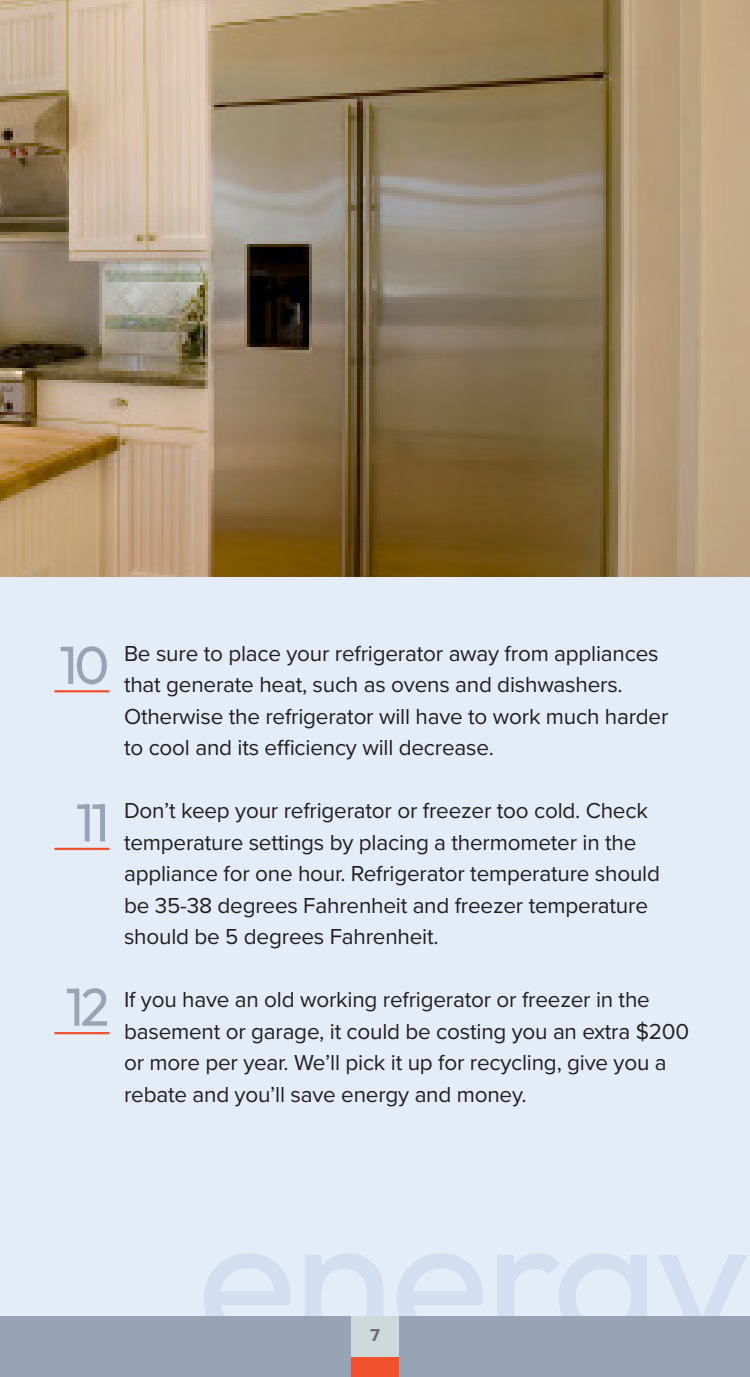
<style>
.page{position:relative;width:750px;height:1377px;background:#fff}
.page>*{position:absolute;margin:0;border:0;box-sizing:border-box;transform-origin:0 0}
.t1{font:100 53.32px "Outfit";color:#99a3b6}
.t2{font:22.5px/31.5px "Proxima Nova";letter-spacing:-.01em;color:#231f20}
.t3{font:700 18px "Proxima Nova";color:#6c6d70}
</style>
<div class="page">
<div style="left:0;top:0;width:749px;height:1316px;background:#e4edf7"></div>
<div style="left:0;top:1316px;width:749px;height:61px;background:#99a3b6"></div>
<img style="left:0;top:0;width:749px;height:577px">
<div style="left:351px;top:1316px;width:47px;height:41px;background:#cdd9db"></div>
<div style="left:351px;top:1357px;width:47px;height:20px;background:#f0502b"></div>
<hr style="left:54px;top:690px;width:55px;height:2px;background:#f0502b">
<hr style="left:54px;top:848px;width:55px;height:2px;background:#f0502b">
<hr style="left:54px;top:1032px;width:55px;height:2px;background:#f0502b">
<p class="t1" style="left:59px;top:635px;width:52px">10</p>
<p class="t2" style="left:124px;top:637px;width:545px">Be sure to place your refrigerator away from appliances that generate heat, such as ovens and dishwashers.<br>Otherwise the refrigerator will have to work much harder to cool and its efficiency will decrease.</p>
<p class="t1" style="left:75px;top:792px;width:35px">11</p>
<p class="t1" style="left:65px;top:977px;width:46px">12</p>
<p class="t2" style="left:124px;top:794px;width:537px">Don’t keep your refrigerator or freezer too cold. Check temperature settings by placing a thermometer in the appliance for one hour. Refrigerator temperature should be 35-38 degrees Fahrenheit and freezer temperature should be 5 degrees Fahrenheit.</p>
<p class="t2" style="left:124px;top:983px;width:566px">If you have an old working refrigerator or freezer in the basement or garage, it could be costing you an extra $200 or more per year. We’ll pick it up for recycling, give you a rebate and you’ll save energy and money.</p>
<p class="t3" style="left:370px;top:1322px;width:11px">7</p>
</div>
